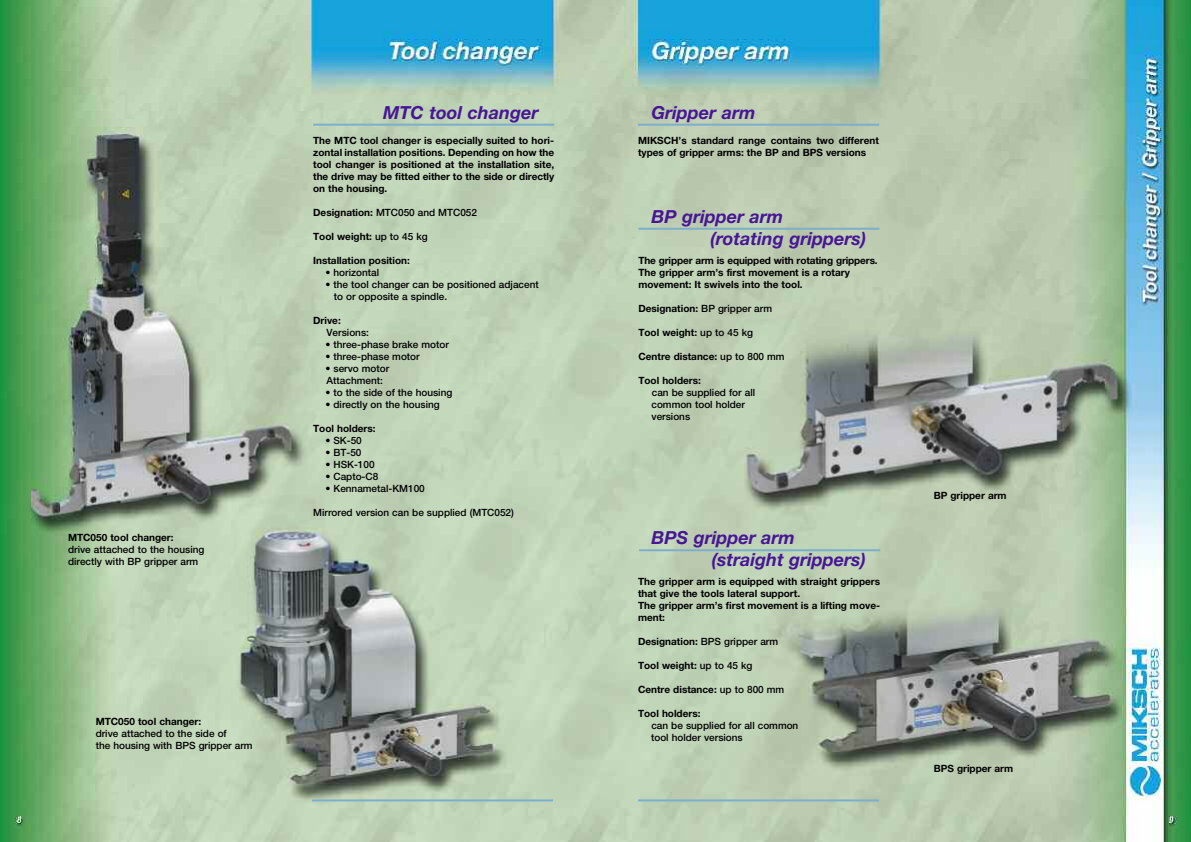
<style>
.page{position:relative;width:1191px;height:842px;background:#fff}
.page>*{position:absolute;margin:0;border:0;box-sizing:border-box;transform-origin:0 0}
.t1{font:italic 700 18px/21.6px "Helvetica Neue LT Pro";color:#461794}
.t2{font:700 10px/12px "Helvetica Neue LT Pro";color:#000}
.t3{font:500 10px/12px "Helvetica Neue LT Pro";color:#000}
.s1{font-weight:700}
.s2{font-weight:500}
</style>
<div class="page">
<img style="left:0;top:0;width:1191px;height:842px">
<hr style="left:638px;top:799px;width:241px;height:2px;background:#7caece">
<hr style="left:312px;top:799px;width:241px;height:2px;background:#7caece">
<hr style="left:313px;top:124px;width:241px;height:2px;background:#7caece">
<hr style="left:638px;top:124px;width:241px;height:2px;background:#7caece">
<hr style="left:638px;top:228px;width:241px;height:2px;background:#7caece">
<hr style="left:639px;top:549px;width:241px;height:2px;background:#7caece">
<p class="t2" style="left:68px;top:533px;width:107px">MTC050 tool changer:</p>
<p class="t3" style="left:68px;top:545px;width:138px">drive attached to the housing directly with BP gripper arm</p>
<p class="t2" style="left:96px;top:717px;width:107px">MTC050 tool changer:</p>
<p class="t3" style="left:96px;top:729px;width:158px">drive attached to the side of<br>the housing with BPS gripper arm</p>
<h1 class="t1" style="left:383px;top:103px;width:157px">MTC tool changer</h1>
<p class="t2" style="left:313px;top:136px;width:242px;text-align:justify">The MTC tool changer is especially suited to hori&shy;zontal installation positions. Depending on how the tool changer is positioned at the installation site, the drive may be fitted either to the side or directly on the housing.</p>
<p class="t3" style="left:313px;top:208px;width:165px"><span class="s1">Designation:</span> MTC050 and MTC052</p>
<p class="t2" style="left:313px;top:232px;width:116px">Tool weight: <span class="s2">up to 45 kg</span></p>
<p class="t2" style="left:313px;top:256px;width:98px">Installation position:</p>
<p class="t3" style="left:325px;top:268px;width:55px">• horizontal</p>
<p class="t3" style="left:334px;top:280px;width:206px;text-indent:-8px">• the tool changer can be positioned adjacent to or opposite a spindle.</p>
<p class="t2" style="left:313px;top:316px;width:29px">Drive:</p>
<p class="t3" style="left:326px;top:328px;width:44px">Versions:</p>
<p class="t3" style="left:325px;top:340px;width:125px">• three-phase brake motor</p>
<p class="t3" style="left:325px;top:352px;width:96px">• three-phase motor</p>
<p class="t3" style="left:325px;top:364px;width:65px">• servo motor<br>Attachment:</p>
<p class="t3" style="left:325px;top:388px;width:128px">• to the side of the housing</p>
<p class="t3" style="left:325px;top:400px;width:116px">• directly on the housing</p>
<p class="t2" style="left:313px;top:424px;width:64px">Tool holders:</p>
<p class="t3" style="left:325px;top:436px;width:38px">• SK-50</p>
<p class="t3" style="left:325px;top:448px;width:38px">• BT-50</p>
<p class="t3" style="left:325px;top:460px;width:51px">• HSK-100</p>
<p class="t3" style="left:325px;top:472px;width:54px">• Capto-C8</p>
<p class="t3" style="left:325px;top:484px;width:101px">• Kennametal-KM100</p>
<p class="t3" style="left:313px;top:508px;width:202px">Mirrored version can be supplied (MTC052)</p>
<h1 class="t1" style="left:651px;top:103px;width:105px">Gripper arm</h1>
<p class="t2" style="left:638px;top:136px;width:242px">MIKSCH’s standard range contains two different types of gripper arms: the BP and BPS versions</p>
<h1 class="t1" style="left:710px;top:207px;width:157px;text-indent:-59px">BP gripper arm<br>(rotating grippers)</h1>
<p class="t2" style="left:638px;top:255px;width:241px">The gripper arm is equipped with rotating grippers.<br>The gripper arm’s first movement is a rotary movement: It swivels into the tool.</p>
<p class="t2" style="left:638px;top:303px;width:135px">Designation: <span class="s2">BP gripper arm</span></p>
<p class="t2" style="left:638px;top:327px;width:116px">Tool weight: <span class="s2">up to 45 kg</span></p>
<p class="t2" style="left:638px;top:351px;width:148px">Centre distance: <span class="s2">up to 800 mm</span></p>
<p class="t2" style="left:638px;top:375px;width:64px">Tool holders:</p>
<p class="t3" style="left:651px;top:387px;width:105px">can be supplied for all common tool holder versions</p>
<h1 class="t1" style="left:711px;top:529px;width:156px;text-indent:-60px">BPS gripper arm (straight grippers)</h1>
<p class="t2" style="left:638px;top:576px;width:244px">The gripper arm is equipped with straight grippers that give the tools lateral support.<br>The gripper arm’s first movement is a lifting move&shy;ment:</p>
<p class="t3" style="left:638px;top:636px;width:142px"><span class="s1">Designation:</span> BPS gripper arm</p>
<p class="t2" style="left:638px;top:660px;width:116px">Tool weight: <span class="s2">up to 45 kg</span></p>
<p class="t2" style="left:638px;top:684px;width:148px">Centre distance: <span class="s2">up to 800 mm</span></p>
<p class="t2" style="left:638px;top:708px;width:64px">Tool holders:</p>
<p class="t3" style="left:651px;top:720px;width:149px">can be supplied for all common tool holder versions</p>
<p class="t2" style="left:933px;top:490px;width:74px">BP gripper arm</p>
<p class="t2" style="left:933px;top:763px;width:81px">BPS gripper arm</p>
</div>
